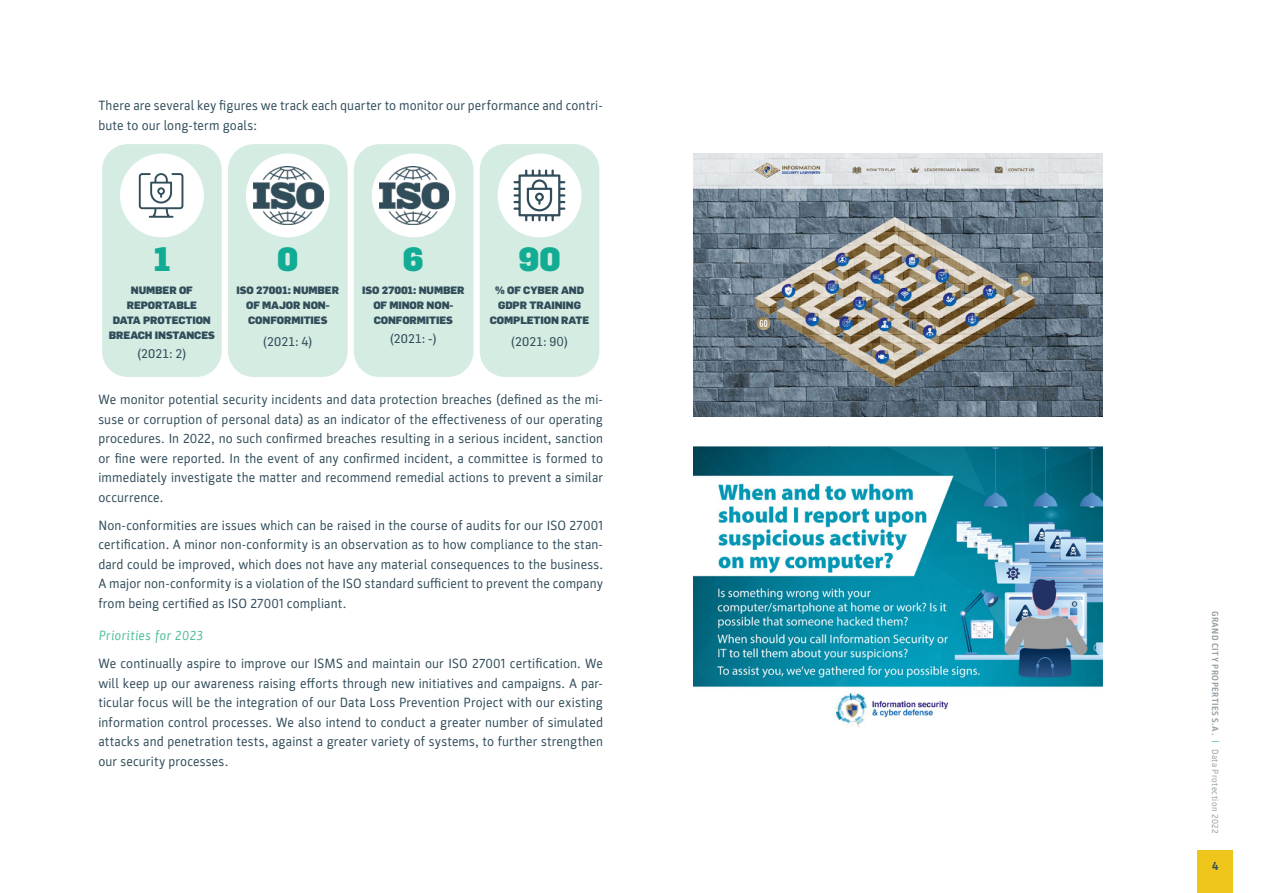
<style>
.page{position:relative;width:1263px;height:893px;background:#fff}
.page>*{position:absolute;margin:0;border:0;box-sizing:border-box;transform-origin:0 0}
.t1{font:900 33px "Flama";color:#12ac94}
.t2{font:13.5px/19.5px "Parka";letter-spacing:.01em;color:#314d5a;text-align:justify}
.t3{font:italic 13.5px "Parka";letter-spacing:.045em;color:#51be9d}
.t4{font:12.3px "Flama";letter-spacing:.01em;color:#314d5a}
.t5{font:700 12px "Parka";color:#314d5a}
.t6{font:900 10.5px/15px "Flama";letter-spacing:-.01em;color:#314d5a;text-align:center}
.t7{font:700 9px "Parka";letter-spacing:.05em;color:#949ea2}
.s1{font-family:"Parka";font-size:13.5px}
.s2{font-family:"Flama";font-weight:400;font-size:9.75px;color:#51be9d}
.s3{font-weight:400}
</style>
<div class="page">
<div style="left:1197px;top:851px;width:36px;height:42px;background:#edc51b"></div>
<div style="left:102px;top:144px;width:120px;height:233px;background:#d4ece2;border-radius:26px"></div>
<div style="left:120px;top:153px;width:84px;height:84px;background:#fff;border-radius:50%"></div>
<div style="left:228px;top:144px;width:120px;height:233px;background:#d4ece2;border-radius:26px"></div>
<div style="left:246px;top:153px;width:84px;height:84px;background:#fff;border-radius:50%"></div>
<div style="left:354px;top:144px;width:119px;height:233px;background:#d4ece2;border-radius:26px"></div>
<div style="left:372px;top:153px;width:84px;height:84px;background:#fff;border-radius:50%"></div>
<div style="left:480px;top:144px;width:119px;height:233px;background:#d4ece2;border-radius:26px"></div>
<div style="left:498px;top:153px;width:83px;height:84px;background:#fff;border-radius:50%"></div>
<svg style="left:139px;top:173px;width:44px;height:45px"></svg>
<svg style="left:513px;top:170px;width:52px;height:51px"></svg>
<img style="left:254px;top:167px;width:69px;height:57px">
<img style="left:379px;top:167px;width:69px;height:57px">
<img style="left:693px;top:446px;width:409px;height:281px">
<img style="left:693px;top:153px;width:409px;height:264px">
<p class="t2" style="left:98px;top:96px;width:506px">There are several key figures we track each quarter to monitor our performance and contri&shy;bute to our long-term goals:</p>
<h1 class="t1" style="left:153px;top:238px;width:19px">1</h1>
<p class="t6" style="left:109px;top:283px;width:107px">NUMBER OF<br>REPORTABLE<br>DATA PROTECTION<br>BREACH INSTANCES</p>
<p class="t4" style="left:137px;top:346px;width:52px">(2021: 2)</p>
<h1 class="t1" style="left:277px;top:238px;width:23px">0</h1>
<p class="t6" style="left:237px;top:283px;width:104px">ISO 27001: NUMBER<br>OF MAJOR NON-<br>CONFORMITIES</p>
<p class="t4" style="left:263px;top:334px;width:52px">(2021: <span class="s1">4</span>)</p>
<h1 class="t1" style="left:403px;top:238px;width:22px">6</h1>
<p class="t6" style="left:362px;top:283px;width:104px">ISO 27001: NUMBER<br>OF MINOR NON-<br>CONFORMITIES</p>
<p class="t4" style="left:389px;top:331px;width:49px">(2021: -)</p>
<h1 class="t1" style="left:518px;top:238px;width:44px">90</h1>
<p class="t6" style="left:490px;top:283px;width:101px">% OF CYBER AND<br>GDPR TRAINING<br>COMPLETION RATE</p>
<p class="t4" style="left:511px;top:334px;width:59px">(2021: 9<span class="s1">0</span>)</p>
<p class="t2" style="left:98px;top:390px;width:506px">We monitor potential security incidents and data protection breaches (defined as the mi&shy;suse or corruption of personal data) as an indicator of the effectiveness of our operating procedures. In 2022, no such confirmed breaches resulting in a serious incident, sanction or fine were reported. In the event of any confirmed incident, a committee is formed to immediately investigate the matter and recommend remedial actions to prevent a similar occurrence.</p>
<p class="t2" style="left:98px;top:516px;width:506px">Non-conformities are issues which can be raised in the course of audits for our ISO 27001 certification. A minor non-conformity is an observation as to how compliance to the stan&shy;dard could be improved, which does not have any material consequences to the business.<br>A major non-conformity is a violation of the ISO standard sufficient to prevent the company from being certified as ISO 27001 compliant.</p>
<p class="t3" style="left:98px;top:628px;width:106px">Priorities for 2023</p>
<p class="t2" style="left:98px;top:654px;width:506px">We continually aspire to improve our ISMS and maintain our ISO 27001 certification. We will keep up our awareness raising efforts through new initiatives and campaigns. A par&shy;ticular focus will be the integration of our Data Loss Prevention Project with our existing information control processes. We also intend to conduct a greater number of simulated attacks and penetration tests, against a greater variety of systems, to further strengthen our security processes.</p>
<p class="t7" style="left:1220px;top:611px;width:224px;rotate:90deg">GRAND CITY PROPERTIES S.A. <span class="s2">|</span> <span class="s3">Data Protection 2022</span></p>
<p class="t5" style="left:1212px;top:859px;width:8px">4</p>
</div>
